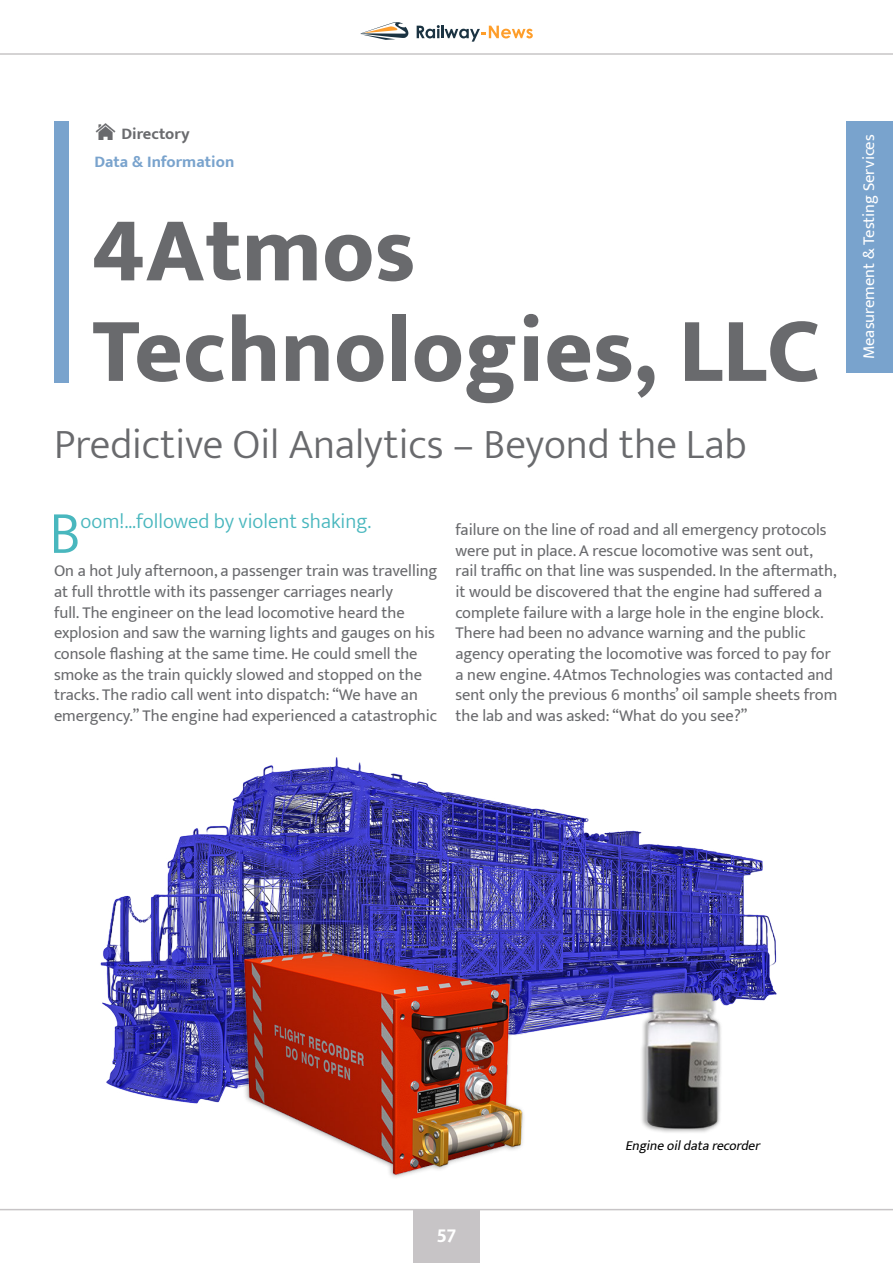
<style>
.page{position:relative;width:893px;height:1263px;background:#fff}
.page>*{position:absolute;margin:0;border:0;box-sizing:border-box;transform-origin:0 0}
.t1{font:800 93px/100.5px "Mukta";color:#696a6d}
.t2{font:300 61.05px "Mukta";color:#49b7be}
.t3{font:300 42px "Mukta";color:#696a6d}
.t4{font:300 21px "Mukta";color:#49b7be}
.t5{font:700 21px "Mukta Mahee";color:#fff}
.t6{font:16.5px/20.7px "Mukta";color:#696a6d}
.t7{font:16.5px "Mukta";color:#fff}
.t8{font:700 16.5px "Mukta";color:#79a3cd}
.t9{font:700 16.5px "Mukta";color:#6a6b6e}
.t10{font:italic 13.5px "Mukta";color:#000}
</style>
<div class="page">
<div style="left:54px;top:121px;width:14px;height:262px;background:#79a3cd"></div>
<img style="left:95px;top:123px;width:21px;height:16px">
<img style="left:100px;top:757px;width:677px;height:421px">
<div style="left:846px;top:121px;width:47px;height:252px;background:#79a3cd"></div>
<svg style="left:360px;top:22px;width:49px;height:18px"></svg>
<svg style="left:417px;top:25px;width:116px;height:17px"></svg>
<hr style="left:0;top:53px;width:893px;height:2px;background:#c7c5c6">
<div style="left:413px;top:1209px;width:67px;height:54px;background:#c7c4c6"></div>
<hr style="left:0;top:1209px;width:893px;height:1px;background:#c7c4c6">
<p class="t9" style="left:121px;top:124px;width:70px">Directory</p>
<p class="t8" style="left:94px;top:152px;width:141px">Data &amp; Information</p>
<p class="t1" style="left:92px;top:198px;width:729px">4Atmos<br>Technologies, LLC</p>
<p class="t3" style="left:54px;top:419px;width:694px">Predictive Oil Analytics – Beyond the Lab</p>
<p class="t2" style="left:49px;top:496px;width:33px">B</p>
<p class="t4" style="left:81px;top:508px;width:292px">oom!…followed by violent shaking.</p>
<p class="t6" style="left:54px;top:560px;width:385px">On a hot July afternoon, a passenger train was travelling at full throttle with its passenger carriages nearly<br>full. The engineer on the lead locomotive heard the explosion and saw the warning lights and gauges on his console flashing at the same time. He could smell the smoke as the train quickly slowed and stopped on the tracks. The radio call went into dispatch: “We have an emergency.” The engine had experienced a catastrophic</p>
<p class="t6" style="left:455px;top:519px;width:383px">failure on the line of road and all emergency protocols were put in place. A rescue locomotive was sent out, rail traffic on that line was suspended. In the aftermath, it would be discovered that the engine had suffered a complete failure with a large hole in the engine block.<br>There had been no advance warning and the public agency operating the locomotive was forced to pay for a new engine. 4Atmos Technologies was contacted and sent only the previous 6 months’ oil sample sheets from the lab and was asked: “What do you see?”</p>
<p class="t7" style="left:859px;top:359px;width:226px;rotate:-90deg">Measurement &amp; Testing Services</p>
<p class="t5" style="left:436px;top:1222px;width:22px">57</p>
<p class="t10" style="left:625px;top:1138px;width:140px">Engineoildatarecorder</p>
</div>
